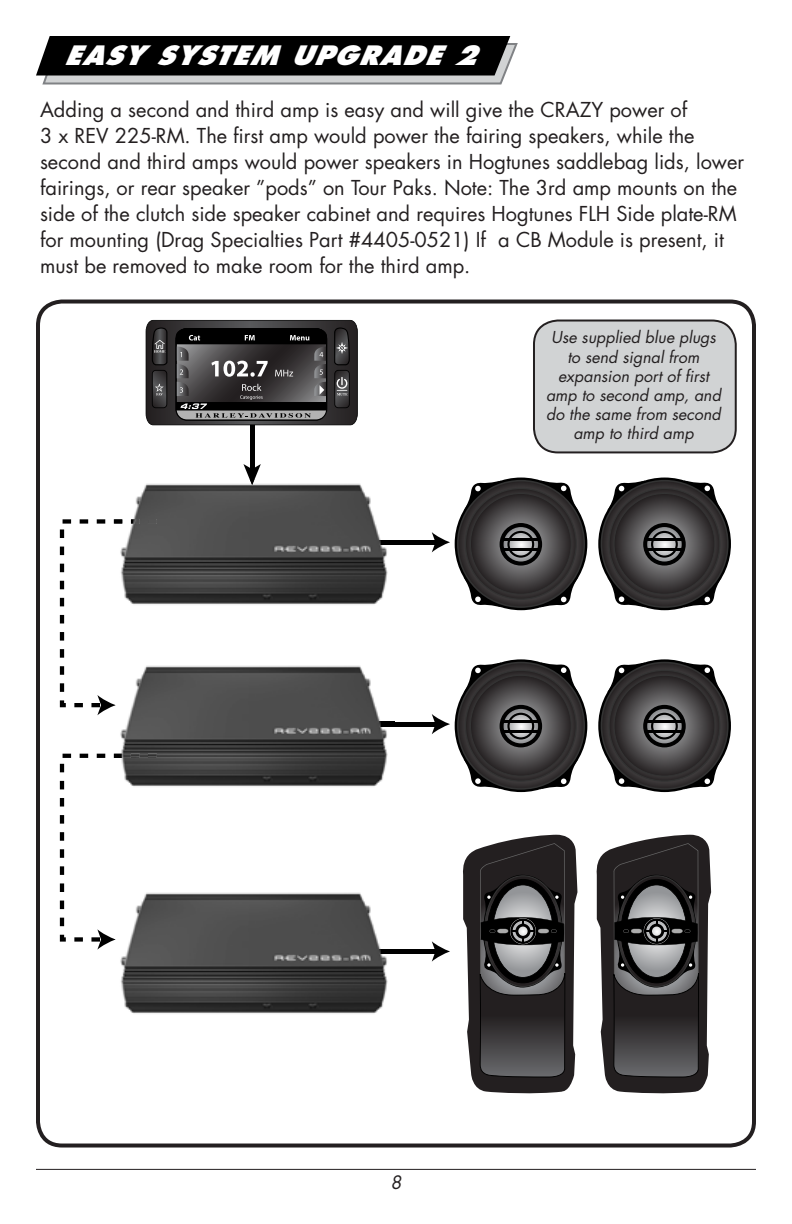
<style>
.page{position:relative;width:792px;height:1224px;background:#fff}
.page>*{position:absolute;margin:0;border:0;box-sizing:border-box;transform-origin:0 0}
.t1{font:italic 800 26px "Futura";letter-spacing:.05em;color:#fff}
.t2{font:20px/26px "Futura";color:#231f20}
.t3{font:italic 18px "Futura";color:#231f20}
.t4{font:italic 16px/19.2px "Futura";color:#231f20;text-align:center}
</style>
<div class="page">
<svg style="left:36px;top:36px;width:482px;height:49px;background:#2e2f2f"></svg>
<hr style="left:36px;top:1169px;width:720px;height:1px;background:#231f20">
<hr style="left:250px;top:374px;width:4px;height:96px;background:#000">
<svg style="left:457px;top:480px;width:128px;height:128px;background:#555354"></svg>
<hr style="left:502px;top:548px;width:36px;height:3px;background:#000">
<hr style="left:503px;top:538px;width:36px;height:2px;background:#000">
<svg style="left:601px;top:480px;width:128px;height:128px;background:#555354"></svg>
<hr style="left:646px;top:548px;width:36px;height:3px;background:#000">
<hr style="left:646px;top:538px;width:36px;height:2px;background:#000">
<hr style="left:290px;top:540px;width:147px;height:4px;background:#000">
<svg style="left:432px;top:532px;width:18px;height:20px"></svg>
<svg style="left:463px;top:835px;width:114px;height:259px;background:#4b494a"></svg>
<svg style="left:596px;top:835px;width:115px;height:259px;background:#4c4a4b"></svg>
<svg style="left:146px;top:320px;width:212px;height:105px;background:#3f3d3e"></svg>
<img style="left:133px;top:483px;width:261px;height:122px">
<svg style="left:243px;top:464px;width:18px;height:21px"></svg>
<img style="left:290px;top:540px;width:104px;height:4px">
<svg style="left:457px;top:662px;width:128px;height:128px;background:#555354"></svg>
<hr style="left:502px;top:730px;width:36px;height:2px;background:#000">
<hr style="left:503px;top:720px;width:36px;height:2px;background:#000">
<svg style="left:601px;top:662px;width:128px;height:128px;background:#555354"></svg>
<hr style="left:646px;top:730px;width:36px;height:2px;background:#000">
<hr style="left:646px;top:720px;width:36px;height:2px;background:#000">
<hr style="left:290px;top:722px;width:147px;height:4px;background:#000">
<svg style="left:432px;top:714px;width:18px;height:20px"></svg>
<img style="left:114px;top:665px;width:280px;height:122px">
<svg style="left:60px;top:519px;width:97px;height:196px"></svg>
<img style="left:290px;top:722px;width:104px;height:4px">
<div style="left:290px;top:949px;width:147px;height:5px;background:#000"></div>
<svg style="left:432px;top:941px;width:18px;height:21px"></svg>
<img style="left:120px;top:892px;width:268px;height:122px">
<svg style="left:60px;top:754px;width:97px;height:196px"></svg>
<img style="left:290px;top:949px;width:98px;height:5px">
<div style="left:534px;top:321px;width:202px;height:131px;background:#d1d3d4;border-radius:24px"></div>
<div style="left:533px;top:320px;width:204px;height:133px;border:2px solid #231f20;border-radius:24px"></div>
<div style="left:36px;top:300px;width:720px;height:848px;border:4px solid #231f20;border-radius:24px"></div>
<h1 class="t1" style="left:64px;top:38px;width:422px">EASY SYSTEM UPGRADE 2</h1>
<p class="t2" style="left:40px;top:97px;width:706px">Adding a second and third amp is easy and will give the CRAZY power of<br>3 x REV 225-RM. The first amp would power the fairing speakers, while the second and third amps would power speakers in Hogtunes saddlebag lids, lower fairings, or rear speaker ”pods” on Tour Paks. Note: The 3rd amp mounts on the side of the clutch side speaker cabinet and requires Hogtunes FLH Side plate-RM for mounting (Drag Specialties Part #4405-0521) If a CB Module is present, it must be removed to make room for the third amp.</p>
<p class="t4" style="left:546px;top:328px;width:176px">Use supplied blue plugs to send signal from expansion port of first amp to second amp, and do the same from second amp to third amp</p>
<p class="t3" style="left:390px;top:1171px;width:13px">8</p>
</div>
